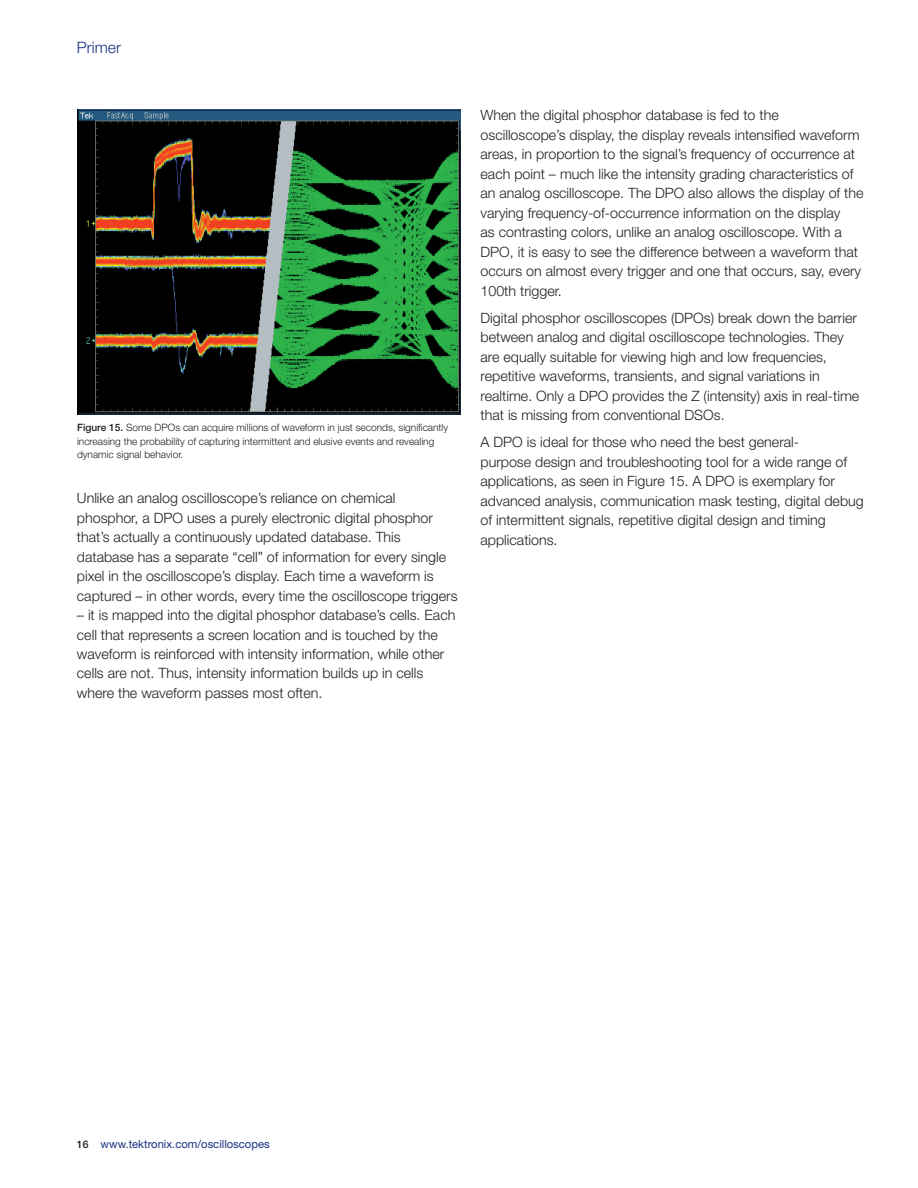
<style>
.page{position:relative;width:918px;height:1188px;background:#fff}
.page>*{position:absolute;margin:0;border:0;box-sizing:border-box;transform-origin:0 0}
.t1{font:300 15.75px "Helvetica Neue";color:#183181}
.t2{font:300 14.25px/19.5px "Helvetica Neue";color:#231f20}
.t3{font:11.25px "Helvetica Neue";color:#183181}
.t4{font:300 10.2px/13.5px "Helvetica Neue";color:#231f20}
.s1{font-weight:500}
.s2{font-weight:500;font-size:10.5px;color:#231f20}
</style>
<div class="page">
<img style="left:77px;top:109px;width:383px;height:305px">
<p class="t1" style="left:77px;top:37px;width:46px">Primer</p>
<p class="t4" style="left:77px;top:420px;width:373px"><span class="s1">Figure.15..</span>Some DPOs can acquire millions of waveform in just seconds, significantly increasing the probability of capturing intermittent and elusive events and revealing dynamic signal behavior.</p>
<p class="t2" style="left:77px;top:488px;width:382px">Unlike an analog oscilloscope’s reliance on chemical phosphor, a DPO uses a purely electronic digital phosphor that’s actually a continuously updated database. This database has a separate “cell” of information for every single pixel in the oscilloscope’s display. Each time a waveform is captured – in other words, every time the oscilloscope triggers</p>
<p class="t2" style="left:77px;top:605px;width:380px">– it is mapped into the digital phosphor database’s cells. Each cell that represents a screen location and is touched by the waveform is reinforced with intensity information, while other cells are not. Thus, intensity information builds up in cells where the waveform passes most often.</p>
<p class="t2" style="left:481px;top:105px;width:385px">When the digital phosphor database is fed to the oscilloscope’s display, the display reveals intensified waveform areas, in proportion to the signal’s frequency of occurrence at each point – much like the intensity grading characteristics of an analog oscilloscope. The DPO also allows the display of the varying frequency-of-occurrence information on the display<br>as contrasting colors, unlike an analog oscilloscope. With a DPO, it is easy to see the difference between a waveform that occurs on almost every trigger and one that occurs, say, every 100th trigger.</p>
<p class="t2" style="left:481px;top:308px;width:380px">Digital phosphor oscilloscopes (DPOs) break down the barrier between analog and digital oscilloscope technologies. They are equally suitable for viewing high and low frequencies, repetitive waveforms, transients, and signal variations in realtime. Only a DPO provides the Z (intensity) axis in real-time that is missing from conventional DSOs.</p>
<p class="t2" style="left:481px;top:432px;width:385px">A DPO is ideal for those who need the best general-<br>purpose design and troubleshooting tool for a wide range of applications, as seen in Figure 15. A DPO is exemplary for advanced analysis, communication mask testing, digital debug of intermittent signals, repetitive digital design and timing applications.</p>
<p class="t3" style="left:77px;top:1138px;width:194px"><span class="s2">16</span> www.tektronix.com/oscilloscopes</p>
</div>
